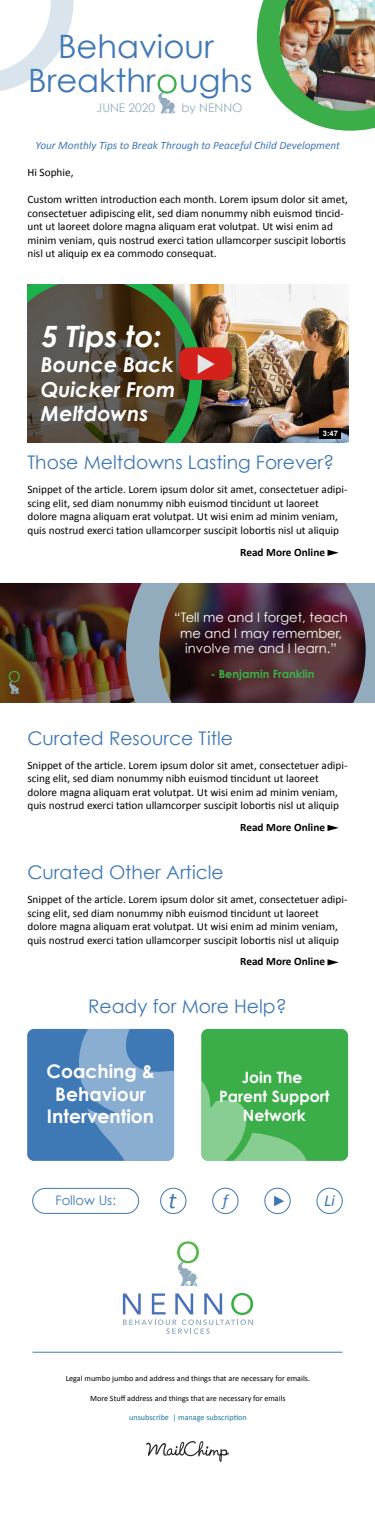
<style>
.page{position:relative;width:375px;height:1532px;background:#fff}
.page>*{position:absolute;margin:0;border:0;box-sizing:border-box;transform-origin:0 0}
.t1{font:32.19px/34.2px "Century Gothic";color:#3e78b6;text-align:center}
.t2{font:italic 700 29.31px "Century Gothic";color:#fff}
.t3{font:italic 23.5px "Calibri";color:#3e78b5}
.t4{font:italic 700 20.62px/24.8px "Century Gothic";color:#fff;text-align:justify}
.t5{font:18.75px "Century Gothic";color:#3e78b6}
.t6{font:700 18.75px/22.5px "Century Gothic";color:#fff;text-align:center}
.t7{font:italic 16.62px "Calibri";color:#3e78b5}
.t8{font:700 15.62px/18.8px "Century Gothic";color:#fff;text-align:center}
.t9{font:13.12px/15.8px "Century Gothic";color:#fff;text-align:center}
.t10{font:13.12px "Century Gothic";color:#3e78b5}
.t11{font:11.94px "Century Gothic";color:#93adbf}
.t12{font:11.25px/13.5px "Calibri";color:#000}
.t13{font:italic 11.25px "Calibri";color:#3e78b5}
.t14{font:700 11.25px "Calibri";color:#000}
.t15{font:700 11.25px "Century Gothic";color:#3bae49}
.t16{font:8.12px "Calibri";color:#000}
.t17{font:8.12px "Calibri";color:#1975a0}
.t18{font:700 7.5px "Arial";color:#fff}
</style>
<div class="page">
<img style="left:257px;top:0;width:118px;height:131px">
<svg style="left:0;top:0;width:74px;height:91px"></svg>
<svg style="left:158px;top:74px;width:19px;height:39px"></svg>
<img style="left:1px;top:583px;width:125px;height:119px">
<svg style="left:126px;top:583px;width:249px;height:119px;background:#55414a"></svg>
<svg style="left:9px;top:671px;width:11px;height:22px"></svg>
<svg style="left:328px;top:825px;width:11px;height:6px"></svg>
<svg style="left:328px;top:549px;width:11px;height:7px"></svg>
<div style="left:27px;top:1028px;width:147px;height:132px;background:#3e78b5;border-radius:7px"></div>
<div style="left:201px;top:1028px;width:147px;height:132px;background:#3bad49;border-radius:7px"></div>
<svg style="left:328px;top:959px;width:11px;height:6px"></svg>
<img style="left:231px;top:284px;width:117px;height:158px">
<img style="left:202px;top:284px;width:29px;height:158px">
<svg style="left:28px;top:284px;width:174px;height:158px;background:#51523b"></svg>
<div style="left:319px;top:428px;width:22px;height:10px;background:#000"></div>
<div style="left:179px;top:347px;width:53px;height:33px;background:#d5211c;border-radius:11px"></div>
<svg style="left:198px;top:354px;width:17px;height:20px"></svg>
<div style="left:32px;top:1188px;width:107px;height:25px;border:1px solid #3e78b5;border-radius:12px"></div>
<div style="left:160px;top:1187px;width:26px;height:26px;border:1px solid #3e78b5;border-radius:50%"></div>
<div style="left:212px;top:1187px;width:26px;height:26px;border:1px solid #3e78b5;border-radius:50%"></div>
<div style="left:265px;top:1187px;width:26px;height:26px;border:1px solid #3e78b5;border-radius:50%"></div>
<div style="left:317px;top:1187px;width:26px;height:26px;border:1px solid #3e78b5;border-radius:50%"></div>
<svg style="left:274px;top:1195px;width:10px;height:11px"></svg>
<svg style="left:77px;top:1028px;width:97px;height:132px"></svg>
<svg style="left:201px;top:1028px;width:129px;height:132px"></svg>
<svg style="left:177px;top:1241px;width:22px;height:44px"></svg>
<svg style="left:123px;top:1293px;width:130px;height:40px"></svg>
<img style="left:147px;top:1441px;width:81px;height:20px">
<hr style="left:32px;top:1351px;width:310px;height:1px;background:#3e78b5">
<h1 class="t1" style="left:28px;top:29px;width:226px">Behaviour<br>Breakthr ughs</h1>
<p class="t11" style="left:97px;top:100px;width:60px">JUNE 2020</p>
<p class="t11" style="left:181px;top:100px;width:63px">by NENNO</p>
<p class="t13" style="left:36px;top:138px;width:306px">Your Monthly Tips to Break Through to Peaceful Child Development</p>
<p class="t12" style="left:27px;top:166px;width:48px">Hi Sophie,</p>
<p class="t12" style="left:27px;top:193px;width:322px">Custom written introduction each month. Lorem ipsum dolor sit amet, consectetuer adipiscing elit, sed diam nonummy nibh euismod tincid&shy;unt ut laoreet dolore magna aliquam erat volutpat. Ut wisi enim ad minim veniam, quis nostrud exerci tation ullamcorper suscipit lobortis nisl ut aliquip ex ea commodo consequat.</p>
<h2 class="t2" style="left:42px;top:317px;width:122px">5 Tips to:</h2>
<h3 class="t4" style="left:41px;top:351px;width:136px">Bounce Back Quicker From Meltdowns</h3>
<p class="t18" style="left:323px;top:428px;width:17px">3:47</p>
<h3 class="t5" style="left:27px;top:451px;width:309px">Those Meltdowns Lasting Forever?</h3>
<p class="t12" style="left:28px;top:482px;width:321px">Snippet of the article. Lorem ipsum dolor sit amet, consectetuer adipi&shy;scing elit, sed diam nonummy nibh euismod tincidunt ut laoreet dolore magna aliquam erat volutpat. Ut wisi enim ad minim veniam, quis nostrud exerci tation ullamcorper suscipit lobortis nisl ut aliquip</p>
<p class="t14" style="left:240px;top:545px;width:86px">Read More Online</p>
<p class="t9" style="left:174px;top:609px;width:175px">“Tell me and I forget, teach me and I may remember, involve me and I learn.”</p>
<p class="t15" style="left:211px;top:667px;width:105px">- Benjamin Franklin</p>
<h3 class="t5" style="left:27px;top:726px;width:207px">Curated Resource Title</h3>
<p class="t12" style="left:28px;top:758px;width:321px">Snippet of the article. Lorem ipsum dolor sit amet, consectetuer adipi&shy;scing elit, sed diam nonummy nibh euismod tincidunt ut laoreet dolore magna aliquam erat volutpat. Ut wisi enim ad minim veniam, quis nostrud exerci tation ullamcorper suscipit lobortis nisl ut aliquip</p>
<p class="t14" style="left:240px;top:820px;width:86px">Read More Online</p>
<h3 class="t5" style="left:27px;top:861px;width:198px">Curated Other Article</h3>
<p class="t12" style="left:28px;top:892px;width:321px">Snippet of the article. Lorem ipsum dolor sit amet, consectetuer adipi&shy;scing elit, sed diam nonummy nibh euismod tincidunt ut laoreet dolore magna aliquam erat volutpat. Ut wisi enim ad minim veniam, quis nostrud exerci tation ullamcorper suscipit lobortis nisl ut aliquip</p>
<p class="t14" style="left:240px;top:954px;width:86px">Read More Online</p>
<h3 class="t5" style="left:88px;top:994px;width:200px">Ready for More Help?</h3>
<h3 class="t6" style="left:46px;top:1059px;width:110px">Coaching &amp;<br>Behaviour<br>Intervention</h3>
<h3 class="t8" style="left:219px;top:1067px;width:112px">Join The<br>Parent Support<br>Network</h3>
<p class="t10" style="left:55px;top:1192px;width:62px">Follow Us:</p>
<h3 class="t3" style="left:168px;top:1183px;width:9px">t</h3>
<h3 class="t7" style="left:223px;top:1189px;width:7px">f</h3>
<h3 class="t7" style="left:324px;top:1189px;width:12px">Li</h3>
<p class="t16" style="left:66px;top:1373px;width:246px">Legal mumbo jumbo and address and things that are necessary for emails.</p>
<p class="t16" style="left:90px;top:1392px;width:197px">More Stuff address and things that are necessary for emails</p>
<p class="t17" style="left:129px;top:1412px;width:119px">unsubscribe | manage subscription</p>
</div>
